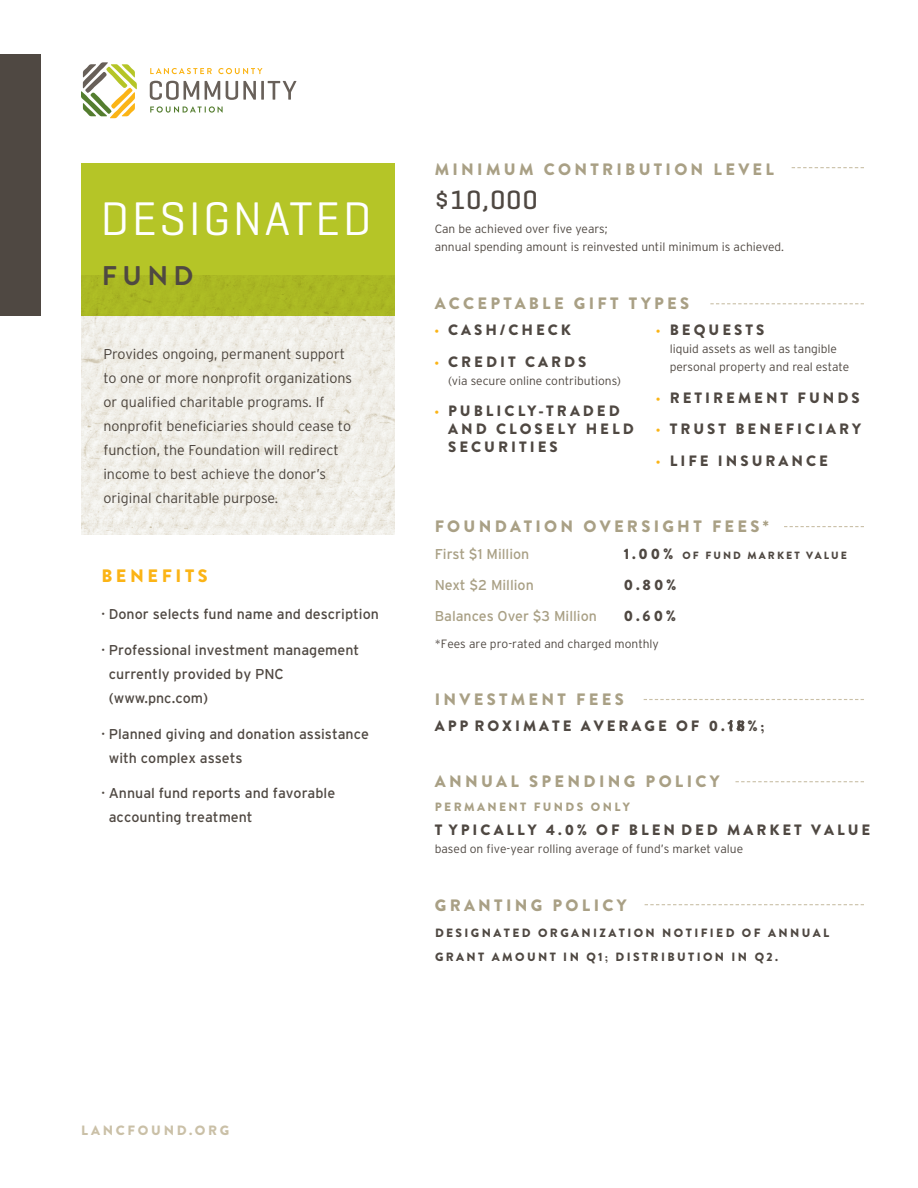
<style>
.page{position:relative;width:918px;height:1188px;background:#fff}
.page>*{position:absolute;margin:0;border:0;box-sizing:border-box;transform-origin:0 0}
.t1{font:48px "Geogrotesque";letter-spacing:.05em;color:#fff}
.t2{font:500 27px "Geogrotesque";color:#4f4842}
.t3{font:700 27px "Brandon Grotesque";color:#4f4842}
.t4{font:900 18px "Brandon Grotesque";letter-spacing:.2em;color:#fbb416}
.t5{font:900 16.5px "Brandon Grotesque";letter-spacing:.2em;color:#a9a085}
.t6{font:900 15px/31.5px "Brandon Grotesque";letter-spacing:.2em;color:#4f4842}
.t7{font:300 14.25px/24px "Interstate";color:#4f4842}
.t8{font:14.25px/24px "Interstate";color:#4f4842}
.t9{font:14.25px "Interstate";color:#a9a085}
.t10{font:900 13.5px "Brandon Grotesque";letter-spacing:.2em;color:#cac0a7}
.t11{font:300 12px/18px "Interstate";color:#4f4842}
.t12{font:900 12px/24px "Brandon Grotesque";letter-spacing:.2em;color:#4f4842}
.t13{font:900 12px "Brandon Grotesque";letter-spacing:.2em;color:#a9a085}
.t14{font:900 10.5px "Brandon Grotesque";letter-spacing:.2em;color:#4f4842}
.s1{color:#fbb416}
.s2{font-size:15px}
</style>
<div class="page">
<div style="left:81px;top:163px;width:313px;height:153px;background:#b5c527"></div>
<div style="left:0;top:54px;width:40px;height:262px;background:#4f4842"></div>
<img style="left:81px;top:275px;width:313px;height:259px">
<svg style="left:150px;top:81px;width:49px;height:19px"></svg>
<svg style="left:205px;top:81px;width:15px;height:19px"></svg>
<svg style="left:226px;top:81px;width:30px;height:19px"></svg>
<hr style="left:261px;top:81px;width:3px;height:19px;background:#686059">
<svg style="left:268px;top:81px;width:28px;height:19px"></svg>
<svg style="left:150px;top:68px;width:62px;height:6px"></svg>
<svg style="left:218px;top:68px;width:44px;height:6px"></svg>
<svg style="left:150px;top:106px;width:73px;height:7px"></svg>
<svg style="left:81px;top:62px;width:56px;height:56px"></svg>
<svg style="left:645px;top:904px;width:219px;height:1px"></svg>
<svg style="left:735px;top:781px;width:129px;height:1px"></svg>
<svg style="left:784px;top:526px;width:80px;height:1px"></svg>
<svg style="left:792px;top:167px;width:72px;height:1px"></svg>
<svg style="left:710px;top:303px;width:154px;height:1px"></svg>
<svg style="left:644px;top:699px;width:220px;height:1px"></svg>
<h1 class="t1" style="left:100px;top:189px;width:273px">DESIGNATED</h1>
<h2 class="t3" style="left:102px;top:257px;width:93px">FUND</h2>
<p class="t7" style="left:103px;top:342px;width:250px">Provides ongoing, permanent support to one or more nonprofit organizations or qualified charitable programs. If nonprofit beneficiaries should cease to function, the Foundation will redirect income to best achieve the donor’s original charitable purpose.</p>
<h3 class="t4" style="left:101px;top:563px;width:108px">BENEFITS</h3>
<p class="t8" style="left:101px;top:602px;width:279px">· Donor selects fund name and description</p>
<p class="t8" style="left:109px;top:637px;width:252px;text-indent:-7px">· Professional investment management currently provided by PNC (www.pnc.com)</p>
<p class="t8" style="left:109px;top:721px;width:262px;text-indent:-7px">· Planned giving and donation assistance with complex assets</p>
<p class="t8" style="left:109px;top:781px;width:228px;text-indent:-7px">· Annual fund reports and favorable accounting treatment</p>
<h3 class="t5" style="left:435px;top:157px;width:341px">MINIMUM CONTRIBUTION LEVEL</h3>
<h2 class="t2" style="left:435px;top:183px;width:104px">$10,000</h2>
<p class="t11" style="left:435px;top:220px;width:351px">Can be achieved over five years;<br>annual spending amount is reinvested until minimum is achieved.</p>
<h3 class="t5" style="left:435px;top:292px;width:256px">ACCEPTABLE GIFT TYPES</h3>
<p class="t6" style="left:435px;top:315px;width:153px"><span class="s1">·</span> CASH/CHECK<br><span class="s1">·</span> CREDIT CARDS</p>
<p class="t11" style="left:448px;top:371px;width:174px">(via secure online contributions)</p>
<p class="t6" style="left:448px;top:402px;width:187px;line-height:18px;text-indent:-13px"><span class="s1">·</span> PUBLICLY-TRADED<br>AND CLOSELY HELD<br>SECURITIES</p>
<p class="t6" style="left:656px;top:315px;width:109px"><span class="s1">·</span> BEQUESTS</p>
<p class="t11" style="left:670px;top:340px;width:181px">liquid assets as well as tangible personal property and real estate</p>
<p class="t6" style="left:656px;top:382px;width:206px;text-align:justify"><span class="s1">·</span> RETIREMENT FUNDS <span class="s1">·</span> TRUST BENEFICIARY <span class="s1">·</span> LIFE INSURANCE</p>
<h3 class="t5" style="left:435px;top:515px;width:336px">FOUNDATION OVERSIGHT FEES*</h3>
<p class="t9" style="left:435px;top:546px;width:96px">First $1 Million</p>
<p class="t14" style="left:624px;top:548px;width:225px"><span class="s2">1.00%</span> OF FUND MARKET VALUE</p>
<p class="t9" style="left:435px;top:577px;width:101px">Next $2 Million</p>
<p class="t6" style="left:624px;top:569px;width:54px">0.80%</p>
<p class="t9" style="left:435px;top:608px;width:164px">Balances Over $3 Million</p>
<p class="t6" style="left:624px;top:600px;width:54px">0.60%</p>
<p class="t11" style="left:435px;top:635px;width:226px">*Fees are pro-rated and charged monthly</p>
<h3 class="t5" style="left:435px;top:688px;width:191px">INVESTMENT FEES</h3>
<p class="t6" style="left:435px;top:710px;width:331px">APP ROXIMATE AVERAGE OF 0.18%;</p>
<h3 class="t5" style="left:435px;top:770px;width:286px">ANNUAL SPENDING POLICY</h3>
<p class="t13" style="left:435px;top:798px;width:197px">PERMANENT FUNDS ONLY</p>
<p class="t6" style="left:435px;top:814px;width:437px">T YPICALLY 4.0% OF BLEN DED MARKET VALUE</p>
<p class="t11" style="left:435px;top:840px;width:310px">based on five-year rolling average of fund’s market value</p>
<h3 class="t5" style="left:435px;top:894px;width:193px">GRANTING POLICY</h3>
<p class="t12" style="left:435px;top:921px;width:396px">DESIGNATED ORGANIZATION NOTIFIED OF ANNUAL<br>GRANT AMOUNT IN Q1; DISTRIBUTION IN Q2.</p>
<p class="t10" style="left:81px;top:1121px;width:150px">LANCFOUND.ORG</p>
</div>
